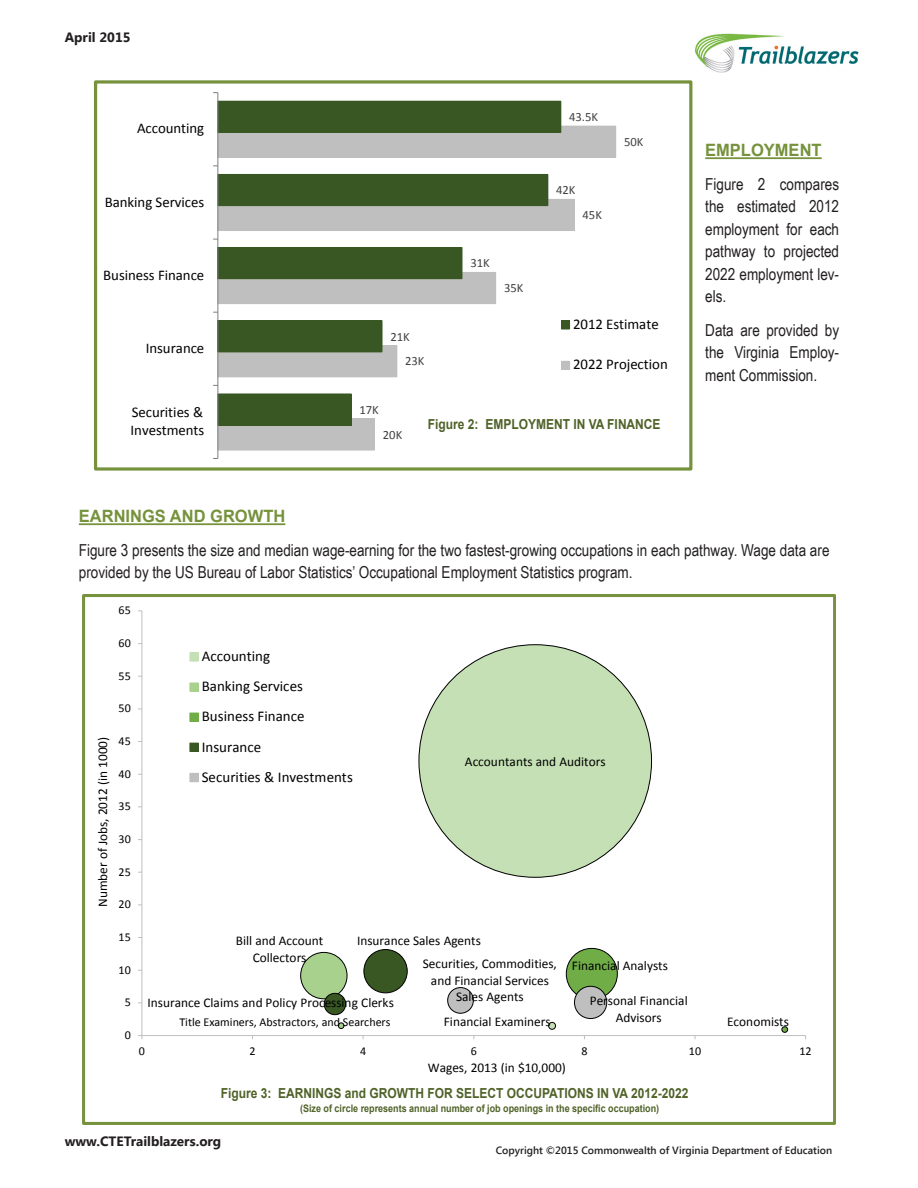
<style>
.page{position:relative;width:918px;height:1188px;background:#fff}
.page>*{position:absolute;margin:0;border:0;box-sizing:border-box;transform-origin:0 0}
.t1{font:700 16.95px "Arial";color:#76923c}
.t2{font:16.5px/22.5px "Arial Narrow";color:#231f20;text-align:justify}
.t3{font:15px/30.2px "Calibri";color:#000}
.t4{font:14.85px/18px "Calibri";color:#000}
.t5{font:700 13.8px "Arial";color:#4f6228;scale:.87 1}
.t6{font:700 13.5px "Segoe UI";color:#231f20}
.t7{font:13.35px/16.4px "Calibri";color:#000;text-align:center}
.t8{font:12.6px "Calibri";color:#404040}
.t9{font:12px "Calibri";color:#000}
.t10{font:600 10.5px "Segoe UI";color:#231f20}
.t11{font:700 10.35px "Arial";color:#4f6228;scale:.87 1}
</style>
<div class="page">
<img style="left:695px;top:33px;width:164px;height:40px">
<hr style="left:705px;top:157px;width:117px;height:2px;background:#76923c">
<hr style="left:79px;top:523px;width:206px;height:2px;background:#76923c">
<div style="left:218px;top:419px;width:156px;height:31px;background:#bfbfbf"></div>
<div style="left:218px;top:418px;width:157px;height:33px;border:1px solid #bfbfbf"></div>
<div style="left:218px;top:346px;width:179px;height:31px;background:#bfbfbf"></div>
<div style="left:218px;top:272px;width:278px;height:32px;background:#bfbfbf"></div>
<div style="left:218px;top:199px;width:356px;height:32px;background:#bfbfbf"></div>
<div style="left:218px;top:126px;width:398px;height:31px;background:#bfbfbf"></div>
<div style="left:218px;top:126px;width:398px;height:32px;border:1px solid #bfbfbf"></div>
<div style="left:218px;top:394px;width:133px;height:31px;background:#385723"></div>
<div style="left:218px;top:393px;width:134px;height:33px;border:1px solid #385723"></div>
<div style="left:218px;top:321px;width:164px;height:31px;background:#385723"></div>
<div style="left:218px;top:320px;width:165px;height:32px;border:1px solid #385723"></div>
<div style="left:218px;top:248px;width:244px;height:31px;background:#385723"></div>
<div style="left:218px;top:247px;width:244px;height:32px;border:1px solid #385723"></div>
<div style="left:218px;top:174px;width:330px;height:32px;background:#385723"></div>
<div style="left:218px;top:101px;width:343px;height:31px;background:#385723"></div>
<div style="left:218px;top:101px;width:343px;height:32px;border:1px solid #385723"></div>
<hr style="left:217px;top:93px;width:1px;height:365px;background:#7f7f7f">
<div style="left:561px;top:321px;width:9px;height:8px;background:#385723"></div>
<div style="left:561px;top:320px;width:9px;height:10px;border:1px solid #385723"></div>
<div style="left:561px;top:361px;width:9px;height:8px;background:#bfbfbf"></div>
<div style="left:561px;top:361px;width:9px;height:9px;border:1px solid #bfbfbf"></div>
<div style="left:94px;top:80px;width:598px;height:390px;border:3px solid #76923c"></div>
<hr style="left:141px;top:611px;width:1px;height:425px;background:#bfbfbf">
<hr style="left:142px;top:1035px;width:664px;height:1px;background:#bfbfbf">
<div style="left:419px;top:645px;width:233px;height:232px;background:#c5e0b4;border-radius:50%"></div>
<div style="left:549px;top:1022px;width:7px;height:7px;background:#c5e0b4;border-radius:50%"></div>
<div style="left:548px;top:1022px;width:8px;height:8px;border:1px solid #000;border-radius:50%"></div>
<div style="left:338px;top:1022px;width:6px;height:7px;border:1px solid #000;border-radius:50%"></div>
<div style="left:301px;top:952px;width:46px;height:47px;background:#a9d18e;border-radius:50%"></div>
<div style="left:300px;top:952px;width:48px;height:47px;border:1px solid #000;border-radius:50%"></div>
<div style="left:566px;top:948px;width:51px;height:51px;background:#70ad47;border-radius:50%"></div>
<div style="left:566px;top:948px;width:52px;height:52px;border:1px solid #000;border-radius:50%"></div>
<div style="left:781px;top:1026px;width:7px;height:7px;border:1px solid #000;border-radius:50%"></div>
<div style="left:364px;top:950px;width:43px;height:43px;background:#385723;border-radius:50%"></div>
<div style="left:363px;top:949px;width:45px;height:44px;border:1px solid #000;border-radius:50%"></div>
<div style="left:324px;top:993px;width:22px;height:22px;background:#385723;border-radius:50%"></div>
<div style="left:324px;top:993px;width:22px;height:22px;border:1px solid #000;border-radius:50%"></div>
<div style="left:574px;top:986px;width:33px;height:33px;background:#bfbfbf;border-radius:50%"></div>
<div style="left:574px;top:986px;width:33px;height:33px;border:1px solid #000;border-radius:50%"></div>
<div style="left:448px;top:988px;width:25px;height:25px;background:#bfbfbf;border-radius:50%"></div>
<div style="left:447px;top:987px;width:27px;height:27px;border:1px solid #000;border-radius:50%"></div>
<div style="left:82px;top:594px;width:754px;height:531px;border:3px solid #76923c"></div>
<svg style="left:189px;top:652px;width:10px;height:131px"></svg>
<p class="t6" style="left:65px;top:28px;width:67px">April 2015</p>
<p class="t4" style="left:137px;top:120px;width:69px">Accounting</p>
<p class="t4" style="left:105px;top:193px;width:101px">Banking Services</p>
<p class="t4" style="left:103px;top:266px;width:103px">Business Finance</p>
<p class="t4" style="left:146px;top:339px;width:60px">Insurance</p>
<p class="t4" style="left:131px;top:403px;width:75px">Securities &amp;<br>Investments</p>
<p class="t8" style="left:390px;top:328px;width:21px">21K</p>
<p class="t8" style="left:405px;top:353px;width:21px">23K</p>
<p class="t8" style="left:360px;top:402px;width:21px">17K</p>
<p class="t8" style="left:470px;top:255px;width:21px">31K</p>
<p class="t8" style="left:504px;top:280px;width:21px">35K</p>
<p class="t8" style="left:569px;top:109px;width:30px">43.5K</p>
<p class="t8" style="left:556px;top:182px;width:21px">42K</p>
<p class="t8" style="left:583px;top:207px;width:21px">45K</p>
<p class="t8" style="left:624px;top:134px;width:21px">50K</p>
<p class="t4" style="left:573px;top:315px;width:87px">2012 Estimate</p>
<p class="t4" style="left:573px;top:356px;width:96px">2022 Projection</p>
<p class="t8" style="left:383px;top:427px;width:21px">20K</p>
<p class="t5" style="left:428px;top:415px;width:269px">Figure 2: EMPLOYMENT IN VA FINANCE</p>
<p class="t1" style="left:705px;top:139px;width:118px">EMPLOYMENT</p>
<p class="t2" style="left:705px;top:172px;width:135px">Figure 2 compares the estimated 2012 employment for each pathway to projected 2022 employment lev&shy;els.</p>
<p class="t2" style="left:705px;top:318px;width:135px">Data are provided by the Virginia Employ&shy;ment Commission.</p>
<p class="t1" style="left:79px;top:505px;width:208px">EARNINGS AND GROWTH</p>
<p class="t2" style="left:79px;top:538px;width:752px">Figure 3 presents the size and median wage-earning for the two fastest-growing occupations in each pathway. Wage data are provided by the US Bureau of Labor Statistics’ Occupational Employment Statistics program.</p>
<p class="t9" style="left:119px;top:603px;width:14px">65</p>
<p class="t9" style="left:119px;top:635px;width:14px">60</p>
<p class="t9" style="left:119px;top:668px;width:14px">55</p>
<p class="t9" style="left:119px;top:701px;width:14px">50</p>
<p class="t7" style="left:95px;top:907px;width:172px;rotate:-90deg">Number of Jobs, 2012 (in 1000)</p>
<p class="t9" style="left:119px;top:733px;width:14px">45</p>
<p class="t9" style="left:119px;top:766px;width:14px">40</p>
<p class="t9" style="left:119px;top:799px;width:14px">35</p>
<p class="t9" style="left:119px;top:831px;width:14px">30</p>
<p class="t9" style="left:119px;top:864px;width:14px">25</p>
<p class="t9" style="left:119px;top:897px;width:14px">20</p>
<p class="t3" style="left:202px;top:641px;width:153px">Accounting<br>Banking Services<br>Business Finance<br>Insurance<br>Securities &amp; Investments</p>
<p class="t7" style="left:465px;top:753px;width:142px">Accountants and Auditors</p>
<p class="t9" style="left:119px;top:929px;width:14px">15</p>
<p class="t9" style="left:119px;top:962px;width:14px">10</p>
<p class="t9" style="left:125px;top:995px;width:8px">5</p>
<p class="t7" style="left:357px;top:932px;width:125px">Insurance Sales Agents</p>
<p class="t7" style="left:236px;top:933px;width:89px">Bill and Account<br>Collectors</p>
<p class="t7" style="left:423px;top:956px;width:136px">Securities, Commodities, and Financial Services<br>Sales Agents</p>
<p class="t7" style="left:572px;top:958px;width:98px">Financial Analysts</p>
<p class="t7" style="left:147px;top:995px;width:248px">Insurance Claims and Policy Processing Clerks</p>
<p class="t7" style="left:590px;top:993px;width:99px">Personal Financial<br>Advisors</p>
<p class="t9" style="left:179px;top:1015px;width:213px">Title Examiners, Abstractors, and Searchers</p>
<p class="t7" style="left:444px;top:1014px;width:108px">Financial Examiners</p>
<p class="t7" style="left:727px;top:1013px;width:63px">Economists</p>
<p class="t9" style="left:125px;top:1027px;width:8px">0</p>
<p class="t9" style="left:139px;top:1043px;width:8px">0</p>
<p class="t9" style="left:250px;top:1043px;width:8px">2</p>
<p class="t9" style="left:360px;top:1043px;width:8px">4</p>
<p class="t9" style="left:471px;top:1043px;width:8px">6</p>
<p class="t9" style="left:581px;top:1043px;width:8px">8</p>
<p class="t9" style="left:689px;top:1043px;width:14px">10</p>
<p class="t9" style="left:800px;top:1043px;width:14px">12</p>
<p class="t7" style="left:428px;top:1059px;width:140px">Wages, 2013 (in $10,000)</p>
<p class="t5" style="left:221px;top:1084px;width:539px">Figure 3: EARNINGS and GROWTH FOR SELECT OCCUPATIONS IN VA 2012-2022</p>
<p class="t11" style="left:300px;top:1102px;width:414px">(Size of circle represents annual number of job openings in the specific occupation)</p>
<p class="t6" style="left:65px;top:1132px;width:158px">www.CTETrailblazers.org</p>
<p class="t10" style="left:496px;top:1142px;width:338px">Copyright ©2015 Commonwealth of Virginia Department of Education</p>
</div>
